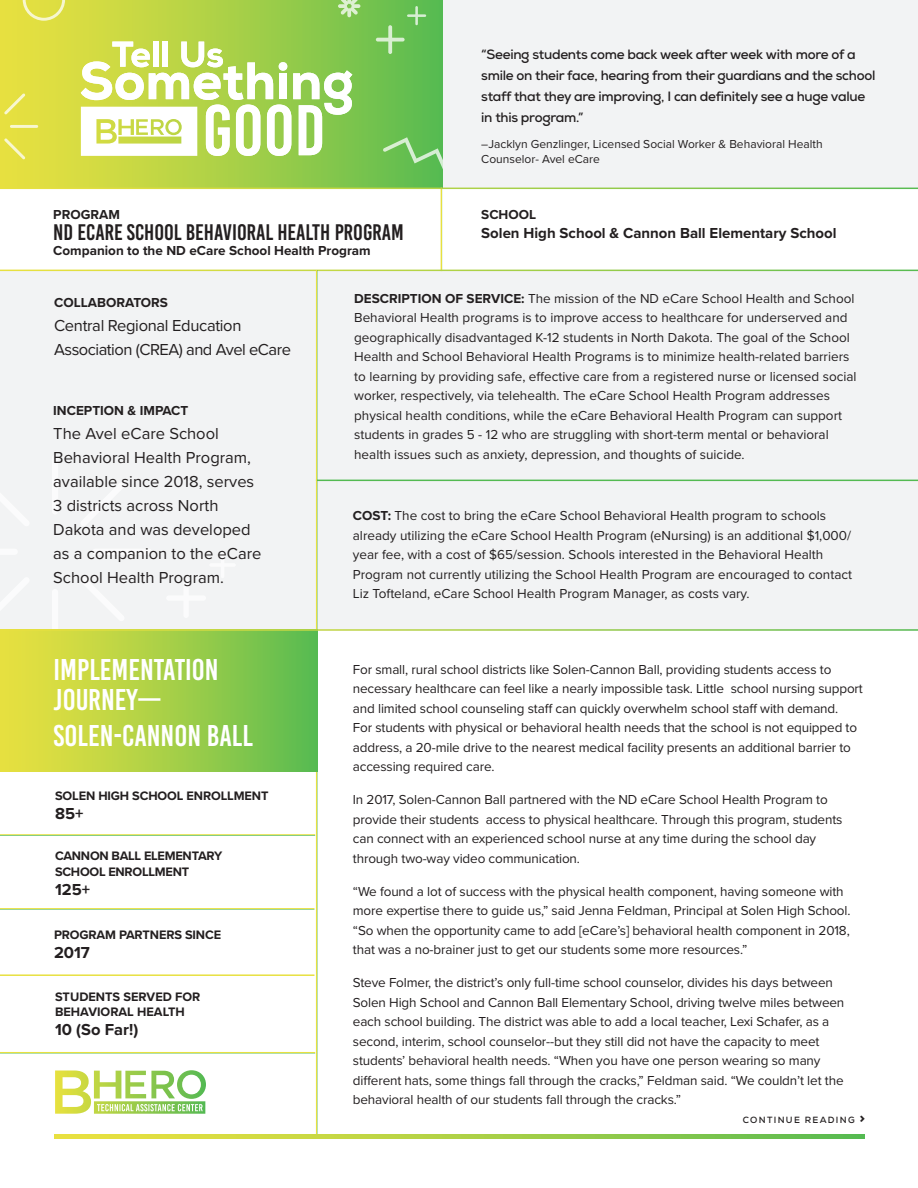
<style>
.page{position:relative;width:918px;height:1188px;background:#fff}
.page>*{position:absolute;margin:0;border:0;box-sizing:border-box;transform-origin:0 0}
.t1{font:30px/30px "Bebas Kai";color:#fff}
.t2{font:22.5px "Bebas Kai";color:#231f20}
.t3{font:16.5px/24px "Proxima Nova";color:#231f20}
.t4{font:16.5px "Proxima Nova";letter-spacing:-.03em;color:#231f20}
.t5{font:16.5px "Proxima Nova";letter-spacing:-.02em;color:#231f20}
.t6{font:700 16.5px "Proxima Nova";color:#231f20}
.t7{font:700 15px "Proxima Nova";color:#231f20}
.t8{font:13.5px/19.5px "Proxima Nova";letter-spacing:-.01em;color:#231f20}
.t9{font:700 13.5px/21px "Nexa";letter-spacing:-.02em;color:#231f20}
.t10{font:700 13.5px "Proxima Nova";color:#231f20}
.t11{font:700 12.75px/15px "Proxima Nova";letter-spacing:-.01em;color:#231f20}
.t12{font:12px/15px "Proxima Nova";color:#231f20}
.t13{font:700 9px "Nexa";letter-spacing:.145em;color:#231f20}
.s1{font-weight:700}
.s2{font-weight:800;font-size:13.5px}
</style>
<div class="page">
<div style="left:0;top:0;width:918px;height:631px;background:#f2f3f4"></div>
<div style="left:0;top:0;width:442px;height:189px;background:linear-gradient(to right,#f3e33f,#5ebd50)"></div>
<svg style="left:383px;top:137px;width:59px;height:38px"></svg>
<svg style="left:55px;top:1070px;width:151px;height:44px"></svg>
<svg style="left:4px;top:93px;width:21px;height:21px"></svg>
<hr style="left:10px;top:125px;width:28px;height:3px;background:#fff">
<svg style="left:4px;top:138px;width:21px;height:21px"></svg>
<svg style="left:23px;top:0;width:42px;height:21px"></svg>
<svg style="left:376px;top:6px;width:50px;height:48px"></svg>
<svg style="left:338px;top:0;width:22px;height:17px"></svg>
<svg style="left:81px;top:42px;width:271px;height:114px"></svg>
<svg style="left:54px;top:1134px;width:810px;height:5px"></svg>
<div style="left:0;top:629px;width:317px;height:142px;background:linear-gradient(to right,#f2e33f,#5dbc50)"></div>
<svg style="left:0;top:188px;width:918px;height:443px"></svg>
<p class="t10" style="left:53px;top:205px;width:68px">PROGRAM</p>
<p class="t2" style="left:53px;top:221px;width:352px">ND ECARE SCHOOL BEHAVIORAL HEALTH PROGRAM</p>
<p class="t10" style="left:53px;top:241px;width:319px">Companion to the ND eCare School Health Program</p>
<p class="t9" style="left:481px;top:44px;width:396px">“Seeing students come back week after week with more of a smile on their face, hearing from their guardians and the school staff that they are improving, I can definitely see a huge value in this program.”</p>
<p class="t12" style="left:481px;top:136px;width:343px">–Jacklyn Genzlinger, Licensed Social Worker &amp; Behavioral Health<br>Counselor- Avel eCare</p>
<p class="t10" style="left:481px;top:204px;width:56px">SCHOOL</p>
<p class="t7" style="left:481px;top:222px;width:357px">Solen High School &amp; Cannon Ball Elementary School</p>
<p class="t10" style="left:54px;top:293px;width:115px">COLLABORATORS</p>
<p class="t5" style="left:54px;top:313px;width:189px">Central Regional Education</p>
<p class="t4" style="left:54px;top:337px;width:238px">Association (CREA) and Avel eCare</p>
<p class="t10" style="left:53px;top:400px;width:137px">INCEPTION &amp; IMPACT</p>
<p class="t3" style="left:53px;top:420px;width:210px">The Avel eCare School<br>Behavioral Health Program, available since 2018, serves<br>3 districts across North<br>Dakota and was developed as a companion to the eCare<br>School Health Program.</p>
<p class="t1" style="left:54px;top:654px;width:167px">IMPLEMENTATION<br>JOURNEY—</p>
<p class="t1" style="left:54px;top:721px;width:201px">SOLEN-CANNON BALL</p>
<p class="t11" style="left:55px;top:788px;width:215px">SOLEN HIGH SCHOOL ENROLLMENT</p>
<p class="t6" style="left:55px;top:802px;width:30px">85+</p>
<p class="t11" style="left:55px;top:848px;width:169px">CANNON BALL ELEMENTARY</p>
<p class="t11" style="left:55px;top:864px;width:136px">SCHOOL ENROLLMENT</p>
<p class="t6" style="left:55px;top:877px;width:37px">125+</p>
<p class="t11" style="left:54px;top:926px;width:169px">PROGRAM PARTNERS SINCE</p>
<p class="t6" style="left:54px;top:940px;width:37px">2017</p>
<p class="t11" style="left:55px;top:989px;width:147px">STUDENTS SERVED FOR<br>BEHAVIORAL HEALTH</p>
<p class="t6" style="left:55px;top:1017px;width:85px">10 (So Far!)</p>
<p class="t8" style="left:354px;top:288px;width:504px"><span class="s1">DESCRIPTION OF SERVICE:</span> The mission of the ND eCare School Health and School Behavioral Health programs is to improve access to healthcare for underserved and geographically disadvantaged K-12 students in North Dakota. The goal of the School Health and School Behavioral Health Programs is to minimize health-related barriers to learning by providing safe, effective care from a registered nurse or licensed social worker, respectively, via telehealth. The eCare School Health Program addresses physical health conditions, while the eCare Behavioral Health Program can support students in grades 5 - 12 who are struggling with short-term mental or behavioral health issues such as anxiety, depression, and thoughts of suicide.</p>
<p class="t8" style="left:353px;top:505px;width:501px"><span class="s1">COST:</span> The cost to bring the eCare School Behavioral Health program to schools already utilizing the eCare School Health Program (eNursing) is an additional $1,000/ year fee, with a cost of $65/session. Schools interested in the Behavioral Health Program not currently utilizing the School Health Program are encouraged to contact Liz Tofteland, eCare School Health Program Manager, as costs vary.</p>
<p class="t8" style="left:353px;top:659px;width:512px">For small, rural school districts like Solen-Cannon Ball, providing students access to necessary healthcare can feel like a nearly impossible task. Little school nursing support and limited school counseling staff can quickly overwhelm school staff with demand.<br>For students with physical or behavioral health needs that the school is not equipped to address, a 20-mile drive to the nearest medical facility presents an additional barrier to accessing required care.</p>
<p class="t8" style="left:353px;top:789px;width:491px">In 2017, Solen-Cannon Ball partnered with the ND eCare School Health Program to provide their students access to physical healthcare. Through this program, students can connect with an experienced school nurse at any time during the school day through two-way video communication.</p>
<p class="t8" style="left:353px;top:881px;width:499px">“We found a lot of success with the physical health component, having someone with more expertise there to guide us,” said Jenna Feldman, Principal at Solen High School. “So when the opportunity came to add [eCare’s] behavioral health component in 2018, that was a no-brainer just to get our students some more resources.”</p>
<p class="t8" style="left:353px;top:972px;width:493px">Steve Folmer, the district’s only full-time school counselor, divides his days between Solen High School and Cannon Ball Elementary School, driving twelve miles between each school building. The district was able to add a local teacher, Lexi Schafer, as a second, interim, school counselor--but they still did not have the capacity to meet students’ behavioral health needs. “When you have one person wearing so many different hats, some things fall through the cracks,” Feldman said. “We couldn’t let the behavioral health of our students fall through the cracks.”</p>
<p class="t13" style="left:743px;top:1114px;width:124px">CONTINUE READING <span class="s2">&gt;</span></p>
</div>
